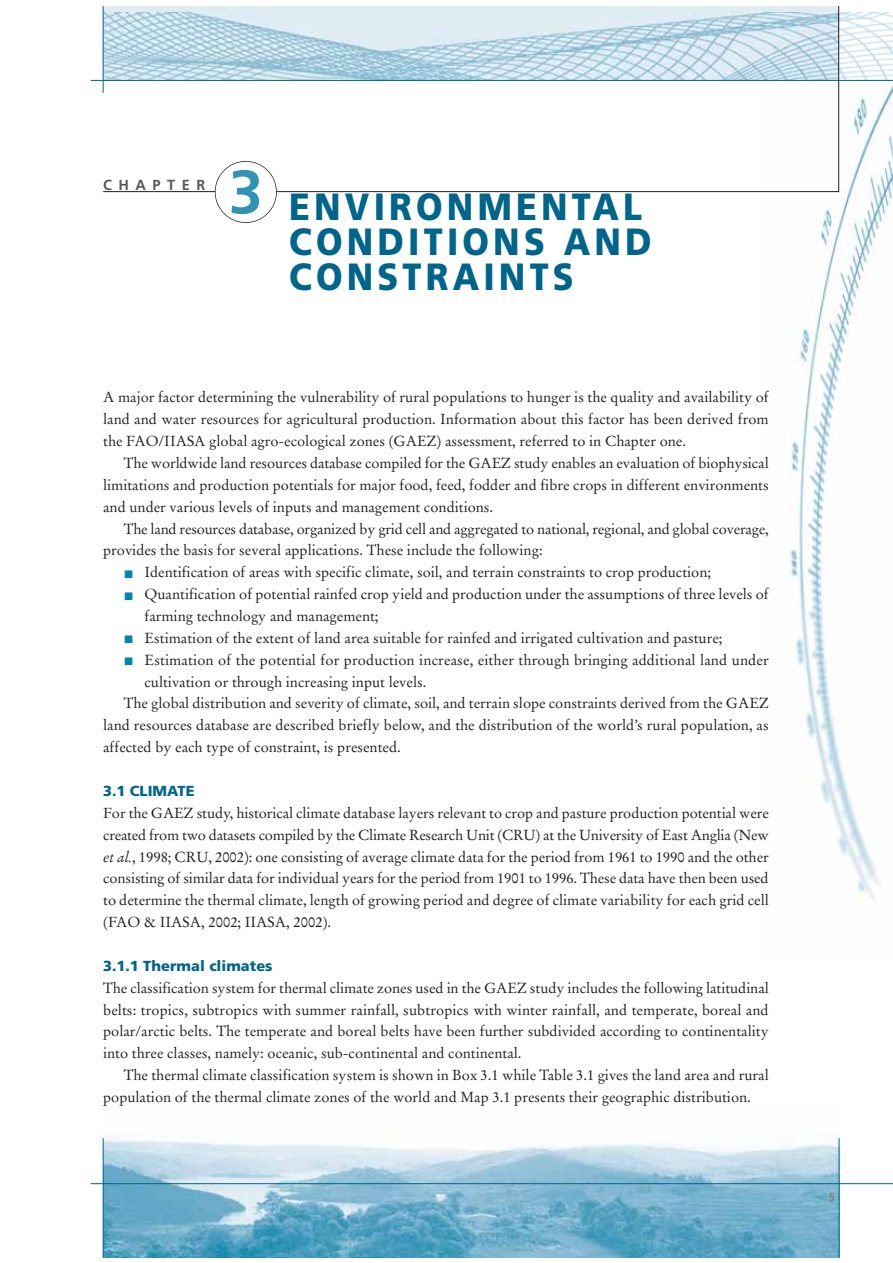
<style>
.page{position:relative;width:893px;height:1263px;background:#fff}
.page>*{position:absolute;margin:0;border:0;box-sizing:border-box;transform-origin:0 0}
.t1{font:900 37.95px/35px "Frutiger";letter-spacing:.12em;color:#00658c;scale:.9 1}
.t2{font:14.55px/21.9px "Stempel Garamond";color:#231f20;text-align:justify}
.t3{font:900 14.55px "Frutiger";color:#00658c}
.t4{font:700 14.55px "Frutiger";letter-spacing:.445em;color:#58595b}
.t5{font:700 11.7px "Frutiger";color:#808285}
.s1{color:#00658b}
.s2{font-style:italic}
</style>
<div class="page">
<img style="left:755px;top:81px;width:137px;height:819px">
<img style="left:104px;top:1138px;width:734px;height:119px">
<svg style="left:839px;top:6px;width:53px;height:74px"></svg>
<hr style="left:103px;top:1138px;width:1px;height:119px;background:#00658c">
<hr style="left:91px;top:1183px;width:801px;height:1px;background:#00658c">
<hr style="left:838px;top:1138px;width:1px;height:119px;background:#00658c">
<hr style="left:91px;top:80px;width:801px;height:1px;background:#00658c">
<svg style="left:102px;top:6px;width:737px;height:186px"></svg>
<div style="left:215px;top:161px;width:61px;height:62px;background:#fff;border-radius:50%"></div>
<div style="left:215px;top:161px;width:62px;height:62px;border:1px solid #231f20;border-radius:50%"></div>
<p class="t4" style="left:103px;top:179px;width:104px">CHAPTER</p>
<h1 class="t1" style="left:289px;top:193px;width:404px;text-indent:-60px"><sup>3</sup> <span class="s1">ENVIRONMENTAL<br></span>CONDITIONS AND<br>CONSTRAINTS</h1>
<p class="t2" style="left:103px;top:388px;width:667px">A major factor determining the vulnerability of rural populations to hunger is the quality and availability of land and water resources for agricultural production. Information about this factor has been derived from the FAO/IIASA global agro-ecological zones (GAEZ) assessment, referred to in Chapter one.</p>
<p class="t2" style="left:103px;top:453px;width:667px;text-indent:21px">The worldwide land resources database compiled for the GAEZ study enables an evaluation of biophysical limitations and production potentials for major food, feed, fodder and fibre crops in different environments and under various levels of inputs and management conditions.</p>
<p class="t2" style="left:124px;top:519px;width:646px">The land resources database, organized by grid cell and aggregated to national, regional, and global coverage,</p>
<p class="t2" style="left:103px;top:541px;width:441px">provides the basis for several applications. These include the following:</p>
<p class="t2" style="left:144px;top:563px;width:568px">Identification of areas with specific climate, soil, and terrain constraints to crop production;</p>
<p class="t2" style="left:144px;top:585px;width:625px">Quantification of potential rainfed crop yield and production under the assumptions of three levels of</p>
<p class="t2" style="left:144px;top:606px;width:235px">farming technology and management;</p>
<p class="t2" style="left:144px;top:628px;width:579px">Estimation of the extent of land area suitable for rainfed and irrigated cultivation and pasture;</p>
<p class="t2" style="left:144px;top:650px;width:625px">Estimation of the potential for production increase, either through bringing additional land under</p>
<p class="t2" style="left:144px;top:672px;width:283px">cultivation or through increasing input levels.</p>
<p class="t2" style="left:124px;top:694px;width:646px">The global distribution and severity of climate, soil, and terrain slope constraints derived from the GAEZ</p>
<p class="t2" style="left:103px;top:716px;width:667px">land resources database are described briefly below, and the distribution of the world’s rural population, as</p>
<p class="t2" style="left:103px;top:738px;width:299px">affected by each type of constraint, is presented.</p>
<p class="t3" style="left:103px;top:785px;width:93px">3.1 CLIMATE</p>
<p class="t2" style="left:103px;top:803px;width:667px">For the GAEZ study, historical climate database layers relevant to crop and pasture production potential were created from two datasets compiled by the Climate Research Unit (CRU) at the University of East Anglia (New <span class="s2">et al.</span>, 1998; CRU, 2002): one consisting of average climate data for the period from 1961 to 1990 and the other consisting of similar data for individual years for the period from 1901 to 1996. These data have then been used to determine the thermal climate, length of growing period and degree of climate variability for each grid cell (FAO &amp; IIASA, 2002; IIASA, 2002).</p>
<p class="t3" style="left:103px;top:960px;width:171px">3.1.1 Thermal climates</p>
<p class="t2" style="left:103px;top:978px;width:667px">The classification system for thermal climate zones used in the GAEZ study includes the following latitudinal belts: tropics, subtropics with summer rainfall, subtropics with winter rainfall, and temperate, boreal and polar/arctic belts. The temperate and boreal belts have been further subdivided according to continentality into three classes, namely: oceanic, sub-continental and continental.</p>
<p class="t2" style="left:103px;top:1066px;width:667px;text-indent:21px">The thermal climate classification system is shown in Box 3.1 while Table 3.1 gives the land area and rural population of the thermal climate zones of the world and Map 3.1 presents their geographic distribution.</p>
<p class="t5" style="left:828px;top:1193px;width:8px">5</p>
</div>
